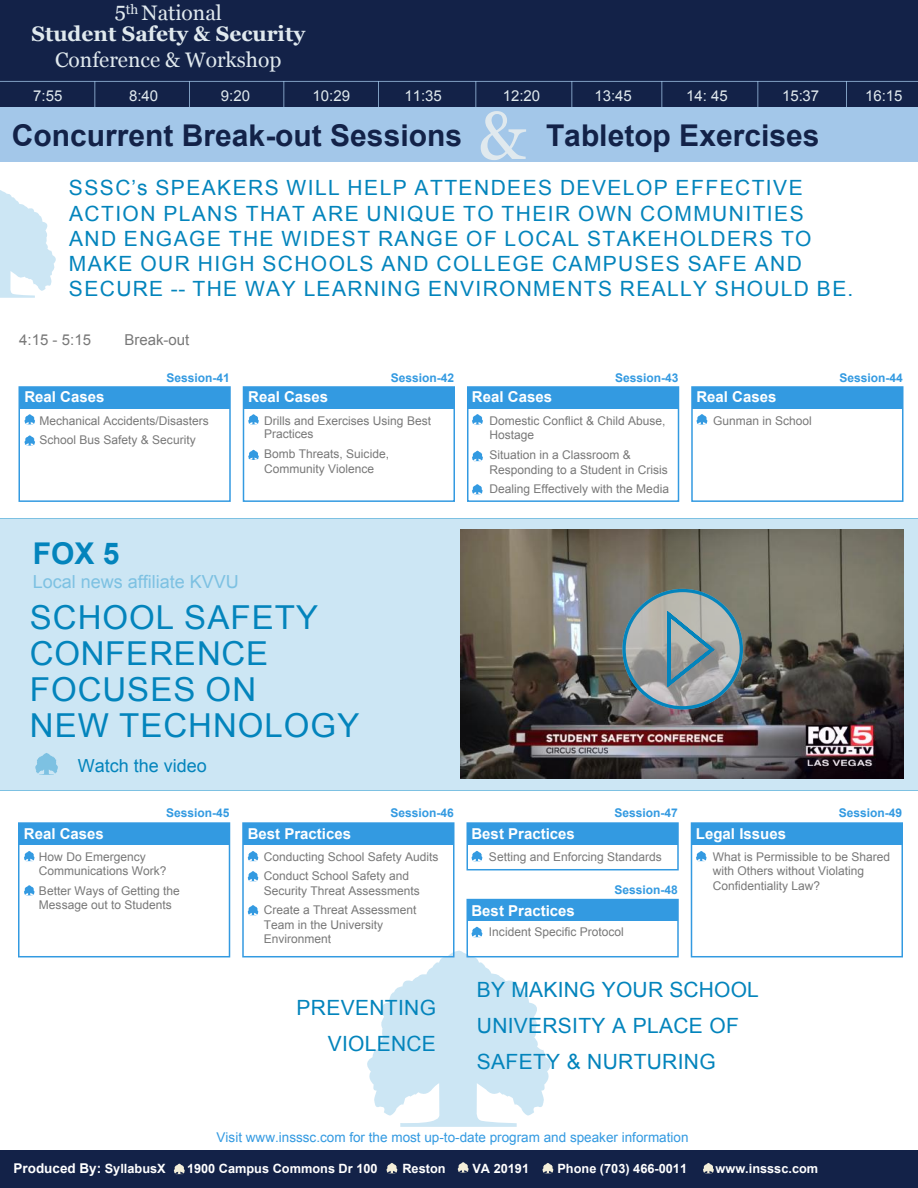
<style>
.page{position:relative;width:918px;height:1188px;background:#fff}
.page>*{position:absolute;margin:0;border:0;box-sizing:border-box;transform-origin:0 0}
.t1{font:67.5px "Georgia";color:#e0e9ee}
.t2{font:33px/36px "Arial";letter-spacing:.035em;color:#0384bc}
.t3{font:700 30px "Arial";color:#132248}
.t4{font:700 30px "Arial";color:#0384bc}
.t5{font:21px/25.2px "Arial";letter-spacing:.07em;color:#0384bc}
.t6{font:21px/36px "Arial";letter-spacing:.015em;color:#0384bc;text-align:right}
.t7{font:700 21px/20.7px "Georgia";color:#e0e9ee;text-align:center}
.t8{font:21px "Georgia";color:#e0e9ee}
.t9{font:18px "Arial";color:#7dc1e2}
.t10{font:18px "Arial";color:#0384bc}
.t11{font:700 15px "Arial";color:#fff}
.t12{font:15px "Arial";color:#e0e9ee}
.t13{font:15px "Arial";color:#787878}
.t14{font:13.5px "Arial";color:#339ae1}
.t15{font:700 13.5px "Arial";color:#fff}
.t16{font:700 12.75px "Arial";color:#fff}
.t17{font:12px/14.4px "Arial";color:#787878}
.t18{font:700 12px "Arial";color:#339ae1}
.s1{font-weight:400}
.s2{font-size:12.75px}
.s3{font-style:inherit}
</style>
<div class="page">
<svg style="left:362px;top:951px;width:194px;height:176px"></svg>
<svg style="left:0;top:190px;width:56px;height:108px"></svg>
<hr style="left:0;top:518px;width:918px;height:2px;background:#7dc1e2">
<hr style="left:0;top:789px;width:918px;height:2px;background:#7dc1e2">
<div style="left:0;top:519px;width:918px;height:271px;background:#cce6f4"></div>
<svg style="left:35px;top:753px;width:23px;height:22px"></svg>
<div style="left:0;top:0;width:918px;height:108px;background:#132248"></div>
<div style="left:0;top:108px;width:918px;height:54px;background:#a3c7e9"></div>
<svg style="left:0;top:81px;width:918px;height:27px"></svg>
<div style="left:19px;top:386px;width:212px;height:116px;border:2px solid #339ae1"></div>
<div style="left:20px;top:387px;width:210px;height:22px;background:#339ae1"></div>
<div style="left:243px;top:386px;width:212px;height:116px;border:2px solid #339ae1"></div>
<div style="left:244px;top:387px;width:210px;height:22px;background:#339ae1"></div>
<div style="left:467px;top:386px;width:212px;height:116px;border:2px solid #339ae1"></div>
<div style="left:468px;top:387px;width:210px;height:22px;background:#339ae1"></div>
<div style="left:691px;top:386px;width:212px;height:116px;border:2px solid #339ae1"></div>
<div style="left:692px;top:387px;width:211px;height:22px;background:#339ae1"></div>
<svg style="left:24px;top:414px;width:11px;height:10px"></svg>
<svg style="left:696px;top:414px;width:12px;height:11px"></svg>
<svg style="left:248px;top:414px;width:11px;height:10px"></svg>
<svg style="left:472px;top:414px;width:11px;height:11px"></svg>
<svg style="left:472px;top:451px;width:11px;height:10px"></svg>
<svg style="left:24px;top:435px;width:11px;height:11px"></svg>
<svg style="left:248px;top:450px;width:11px;height:10px"></svg>
<svg style="left:472px;top:484px;width:11px;height:10px"></svg>
<div style="left:18px;top:822px;width:212px;height:135px;border:2px solid #339ae1"></div>
<div style="left:19px;top:823px;width:211px;height:22px;background:#339ae1"></div>
<div style="left:242px;top:822px;width:212px;height:135px;border:2px solid #339ae1"></div>
<div style="left:243px;top:823px;width:211px;height:22px;background:#339ae1"></div>
<div style="left:466px;top:822px;width:213px;height:48px;border:2px solid #339ae1"></div>
<div style="left:468px;top:823px;width:210px;height:22px;background:#339ae1"></div>
<div style="left:466px;top:899px;width:213px;height:58px;border:2px solid #339ae1"></div>
<div style="left:468px;top:899px;width:210px;height:22px;background:#339ae1"></div>
<div style="left:691px;top:822px;width:212px;height:135px;border:2px solid #339ae1"></div>
<div style="left:692px;top:823px;width:210px;height:22px;background:#339ae1"></div>
<svg style="left:24px;top:851px;width:11px;height:10px"></svg>
<svg style="left:471px;top:927px;width:12px;height:10px"></svg>
<svg style="left:247px;top:851px;width:12px;height:10px"></svg>
<svg style="left:471px;top:851px;width:12px;height:10px"></svg>
<svg style="left:24px;top:885px;width:11px;height:10px"></svg>
<svg style="left:247px;top:871px;width:12px;height:10px"></svg>
<svg style="left:696px;top:851px;width:11px;height:10px"></svg>
<svg style="left:247px;top:905px;width:12px;height:10px"></svg>
<div style="left:0;top:1151px;width:918px;height:37px;background:#132248"></div>
<svg style="left:173px;top:1164px;width:12px;height:10px"></svg>
<svg style="left:386px;top:1163px;width:12px;height:10px"></svg>
<svg style="left:457px;top:1162px;width:12px;height:11px"></svg>
<svg style="left:542px;top:1163px;width:12px;height:10px"></svg>
<svg style="left:703px;top:1163px;width:11px;height:10px"></svg>
<img style="left:461px;top:530px;width:442px;height:248px">
<svg style="left:622px;top:589px;width:121px;height:120px;background:#8b9a9d"></svg>
<h3 class="t7" style="left:31px;top:3px;width:275px"><sup>5</sup><sup>th</sup> <span class="s1">National<br></span>Student Safety &amp; Security</h3>
<h3 class="t8" style="left:55px;top:47px;width:228px">Conference &amp; Workshop</h3>
<p class="t12" style="left:33px;top:86px;width:31px">7:55</p>
<p class="t12" style="left:129px;top:86px;width:31px">8:40</p>
<p class="t12" style="left:221px;top:86px;width:31px">9:20</p>
<p class="t12" style="left:313px;top:86px;width:39px">10:29</p>
<p class="t12" style="left:404px;top:86px;width:39px">11:35</p>
<p class="t12" style="left:503px;top:86px;width:39px">12:20</p>
<p class="t12" style="left:594px;top:86px;width:39px">13:45</p>
<p class="t12" style="left:686px;top:86px;width:43px">14: 45</p>
<p class="t12" style="left:782px;top:86px;width:39px">15:37</p>
<p class="t12" style="left:865px;top:86px;width:39px">16:15</p>
<h3 class="t3" style="left:12px;top:115px;width:452px">C o n uc ne r r Bt o - kae r u St o i sse n s</h3>
<h1 class="t1" style="left:478px;top:95px;width:49px">&amp;</h1>
<h3 class="t3" style="left:546px;top:115px;width:275px">Tabletop Exercises</h3>
<p class="t5" style="left:69px;top:175px;width:786px">SSSC’s SPEAKERS WILL HELP ATTENDEES DEVELOP EFFECTIVE ACTION PLANS THAT ARE UNIQUE TO THEIR OWN COMMUNITIES AND ENGAGE THE WIDEST RANGE OF LOCAL STAKEHOLDERS TO MAKE OUR HIGH SCHOOLS AND COLLEGE CAMPUSES SAFE AND SECURE -- THE WAY LEARNING ENVIRONMENTS REALLY SHOULD BE.</p>
<p class="t13" style="left:19px;top:329px;width:73px">4:15 - 5:15</p>
<p class="t13" style="left:124px;top:329px;width:67px">Break-out</p>
<p class="t18" style="left:167px;top:369px;width:65px">Session-41</p>
<p class="t18" style="left:391px;top:369px;width:65px">Session-42</p>
<p class="t18" style="left:615px;top:369px;width:65px">Session-43</p>
<p class="t18" style="left:839px;top:369px;width:65px">Session-44</p>
<p class="t11" style="left:24px;top:386px;width:82px">Real Cases</p>
<p class="t11" style="left:248px;top:386px;width:82px">Real Cases</p>
<p class="t11" style="left:472px;top:386px;width:82px">Real Cases</p>
<p class="t11" style="left:696px;top:386px;width:82px">Real Cases</p>
<p class="t17" style="left:39px;top:410px;width:171px;line-height:19.8px">Mechanical Accidents/Disasters<br>School Bus Safety &amp; Security</p>
<p class="t17" style="left:264px;top:413px;width:168px;line-height:14px">Drills and Exercises Using Best<br>Practices</p>
<p class="t17" style="left:264px;top:447px;width:126px">Bomb Threats, Suicide,<br>Community Violence</p>
<p class="t17" style="left:489px;top:413px;width:178px;line-height:14.9px">Domestic Conflict &amp; Child Abuse,<br>Hostage</p>
<p class="t17" style="left:489px;top:448px;width:180px">Situation in a Classroom &amp;<br>Responding to a Student in Crisis</p>
<p class="t17" style="left:489px;top:482px;width:181px">Dealing Effectively with the Media</p>
<p class="t17" style="left:713px;top:413px;width:100px">Gunman in School</p>
<h3 class="t4" style="left:33px;top:533px;width:88px">FOX 5</h3>
<h3 class="t9" style="left:33px;top:570px;width:208px">Local news affiliate KVVU</h3>
<h2 class="t2" style="left:30px;top:600px;width:331px">SCHOOL SAFETY<br>CONFERENCE<br>FOCUSES ON<br>NEW TECHNOLOGY</h2>
<h3 class="t10" style="left:78px;top:753px;width:131px">Watch the video</h3>
<p class="t18" style="left:166px;top:805px;width:65px">Session-45</p>
<p class="t18" style="left:390px;top:805px;width:65px">Session-46</p>
<p class="t18" style="left:615px;top:805px;width:65px">Session-47</p>
<p class="t18" style="left:839px;top:805px;width:65px">Session-49</p>
<p class="t11" style="left:24px;top:823px;width:82px">Real Cases</p>
<p class="t17" style="left:39px;top:850px;width:129px">How Do Emergency<br>Communications Work?</p>
<p class="t17" style="left:39px;top:884px;width:142px">Better Ways of Getting the<br>Message out to Students</p>
<p class="t11" style="left:248px;top:823px;width:105px">Best Practices</p>
<p class="t11" style="left:471px;top:823px;width:105px">Best Practices</p>
<p class="t17" style="left:264px;top:847px;width:176px;line-height:19px">Conducting School Safety Audits<br>Conduct School Safety and</p>
<p class="t17" style="left:264px;top:880px;width:158px;line-height:19.8px">Security Threat Assessments<br>Create a Threat Assessment</p>
<p class="t17" style="left:264px;top:917px;width:121px">Team in the University<br>Environment</p>
<p class="t17" style="left:489px;top:850px;width:174px">Setting and Enforcing Standards</p>
<p class="t11" style="left:471px;top:900px;width:105px">Best Practices</p>
<p class="t18" style="left:615px;top:881px;width:65px">Session-48</p>
<p class="t17" style="left:489px;top:925px;width:136px">Incident Specific Protocol</p>
<p class="t11" style="left:696px;top:823px;width:92px">Legal Issues</p>
<p class="t17" style="left:713px;top:850px;width:179px">What is Permissible to be Shared with Others without Violating<br>Confidentiality Law?</p>
<h3 class="t6" style="left:297px;top:989px;width:141px">PREVENTING<br>VIOLENCE</h3>
<h3 class="t6" style="left:477px;top:971px;width:283px;text-align:left">BY MAKING YOUR SCHOOL<br>UNIVERSITY A PLACE OF<br>SAFETY &amp; NURTURING</h3>
<p class="t14" style="left:217px;top:1128px;width:473px">Visit www.insssc.com for the most up-to-date program and speaker information</p>
<p class="t15" style="left:14px;top:1159px;width:154px">Produced By: <span class="s2">Syllabus</span><span class="s2">X</span></p>
<p class="t16" style="left:187px;top:1160px;width:192px">1900 Campus Commons Dr 100</p>
<p class="t16" style="left:402px;top:1160px;width:45px">Reston</p>
<p class="t16" style="left:472px;top:1160px;width:58px">VA 20191</p>
<p class="t16" style="left:557px;top:1160px;width:131px">Phone (703) <span class="s3">466-0011</span></p>
<p class="t16" style="left:716px;top:1160px;width:104px">www.insssc.com</p>
</div>
